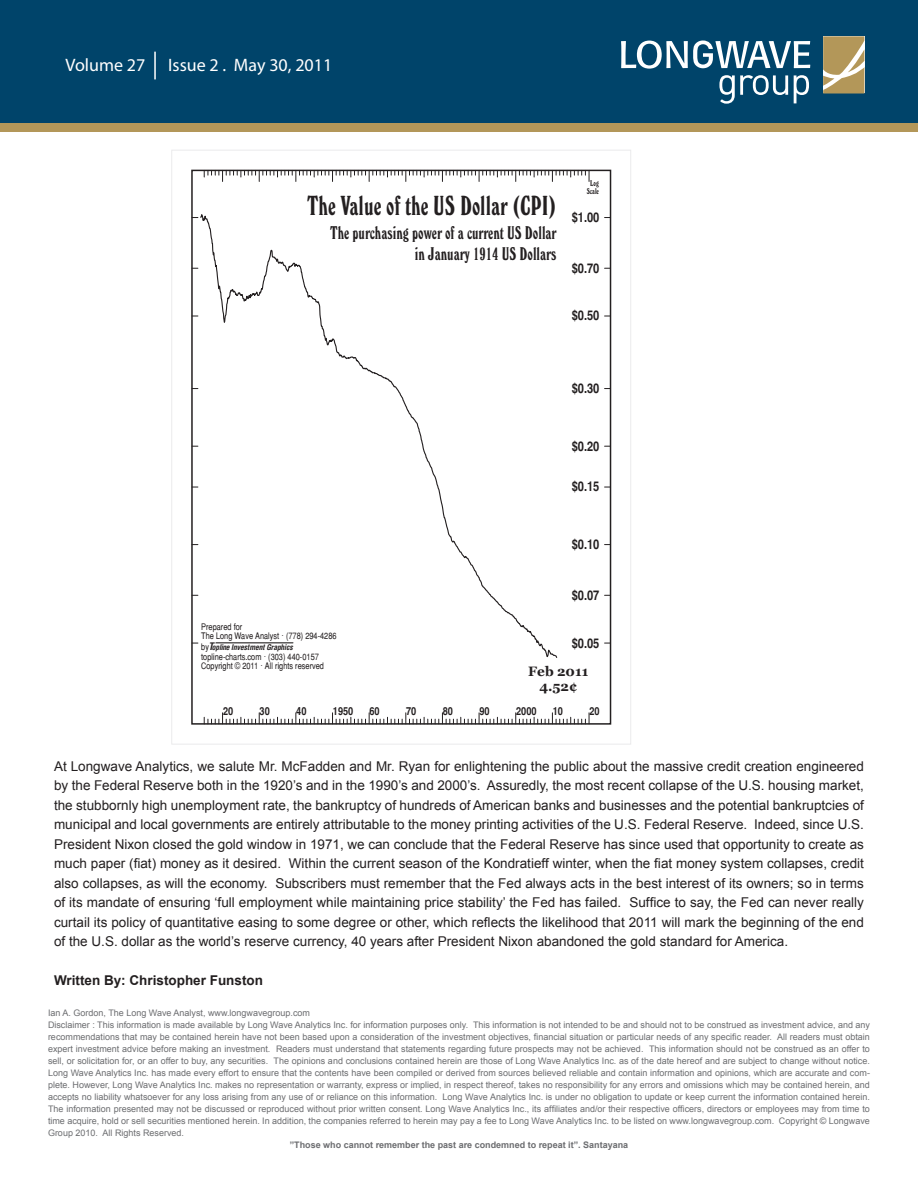
<style>
.page{position:relative;width:918px;height:1188px;background:#fff}
.page>*{position:absolute;margin:0;border:0;box-sizing:border-box;transform-origin:0 0}
.t1{font:27px "Windsor El BT";color:#231f20}
.t2{font:18px/21.1px "Windsor El BT";color:#231f20;text-align:right}
.t3{font:18px "Myriad Pro";color:#fff}
.t4{font:13.5px/19.5px "Arial";color:#231f20;text-align:justify}
.t5{font:700 13.5px "Helvetica Narrow";color:#231f20}
.t6{font:700 13.5px "Arial";color:#231f20}
.t7{font:700 13.5px/15.3px "Georgia";color:#231f20;text-align:center}
.t8{font:700 11.1px "Helvetica Narrow";color:#231f20}
.t9{font:9px/12px "Arial";color:#6c6d70;text-align:justify}
.t10{font:9px/9.8px "Switzerland Narrow";color:#231f20}
.t11{font:700 9px "Arial";color:#6c6d70}
.t12{font:8.25px/8.4px "Windsor El BT";color:#231f20;text-align:center}
.t13{font:italic 700 7.65px "Switzerland Condensed";color:#231f20}
.s1{font-size:10.05px}
</style>
<div class="page">
<div style="left:0;top:122px;width:918px;height:10px;background:#b39759"></div>
<div style="left:0;top:0;width:918px;height:123px;background:#00446a"></div>
<hr style="left:154px;top:52px;width:2px;height:27px;background:#fff">
<svg style="left:621px;top:40px;width:189px;height:29px"></svg>
<svg style="left:719px;top:75px;width:69px;height:29px"></svg>
<svg style="left:794px;top:75px;width:15px;height:28px"></svg>
<svg style="left:823px;top:36px;width:41px;height:58px;background:#bfa977"></svg>
<svg style="left:203px;top:170px;width:387px;height:555px"></svg>
<p class="t3" style="left:66px;top:54px;width:81px">Volume 27</p>
<p class="t3" style="left:168px;top:54px;width:166px">Issue 2 . May 30, 2011</p>
<p class="t1" style="left:307px;top:196px;width:251px">The Value of the US Dollar (CPI)</p>
<p class="t2" style="left:330px;top:223px;width:228px">The purchasing power of a current US Dollar in January 1914 US Dollars</p>
<p class="t12" style="left:587px;top:180px;width:14px">Log<br>Scale</p>
<p class="t5" style="left:572px;top:211px;width:29px">$1.00</p>
<p class="t5" style="left:572px;top:262px;width:29px">$0.70</p>
<p class="t5" style="left:572px;top:310px;width:29px">$0.50</p>
<p class="t5" style="left:572px;top:383px;width:29px">$0.30</p>
<p class="t5" style="left:572px;top:440px;width:29px">$0.20</p>
<p class="t5" style="left:572px;top:481px;width:29px">$0.15</p>
<p class="t5" style="left:572px;top:539px;width:29px">$0.10</p>
<p class="t5" style="left:572px;top:589px;width:29px">$0.07</p>
<p class="t10" style="left:201px;top:624px;width:137px;line-height:8.9px">Prepared for<br>The Long Wave Analyst · (778) 294-4286</p>
<p class="t13" style="left:208px;top:644px;width:86px"><span class="s1">T</span>opline Investment Graphics</p>
<p class="t10" style="left:201px;top:643px;width:124px">by<br>topline-charts.com · (303) 440-0157<br>Copyright © 2011 All rights reserved</p>
<p class="t10" style="left:260px;top:662px;width:4px">·</p>
<p class="t5" style="left:572px;top:637px;width:29px">$0.05</p>
<p class="t7" style="left:528px;top:664px;width:62px">Feb 2011<br>4.52¢</p>
<p class="t8" style="left:223px;top:706px;width:12px">20</p>
<p class="t8" style="left:260px;top:706px;width:12px">30</p>
<p class="t8" style="left:296px;top:706px;width:12px">40</p>
<p class="t8" style="left:333px;top:706px;width:22px">1950</p>
<p class="t8" style="left:370px;top:706px;width:12px">60</p>
<p class="t8" style="left:406px;top:706px;width:12px">70</p>
<p class="t8" style="left:443px;top:706px;width:12px">80</p>
<p class="t8" style="left:480px;top:706px;width:12px">90</p>
<p class="t8" style="left:516px;top:706px;width:22px">2000</p>
<p class="t8" style="left:553px;top:706px;width:12px">10</p>
<p class="t8" style="left:589px;top:706px;width:12px">20</p>
<p class="t4" style="left:54px;top:756px;width:812px">At Longwave Analytics, we salute Mr. McFadden and Mr. Ryan for enlightening the public about the massive credit creation engineered by the Federal Reserve both in the 1920’s and in the 1990’s and 2000’s. Assuredly, the most recent collapse of the U.S. housing market, the stubbornly high unemployment rate, the bankruptcy of hundreds of American banks and businesses and the potential bankruptcies of municipal and local governments are entirely attributable to the money printing activities of the U.S. Federal Reserve. Indeed, since U.S.<br>President Nixon closed the gold window in 1971, we can conclude that the Federal Reserve has since used that opportunity to create as much paper (fiat) money as it desired. Within the current season of the Kondratieff winter, when the fiat money system collapses, credit also collapses, as will the economy. Subscribers must remember that the Fed always acts in the best interest of its owners; so in terms of its mandate of ensuring ‘full employment while maintaining price stability’ the Fed has failed. Suffice to say, the Fed can never really curtail its policy of quantitative easing to some degree or other, which reflects the likelihood that 2011 will mark the beginning of the end of the U.S. dollar as the world’s reserve currency, 40 years after President Nixon abandoned the gold standard for America.</p>
<p class="t6" style="left:54px;top:972px;width:211px">Written By: Christopher Funston</p>
<p class="t9" style="left:48px;top:1007px;width:264px">Ian A. Gordon, The Long Wave Analyst, www.longwavegroup.com</p>
<p class="t9" style="left:48px;top:1019px;width:824px">Disclaimer : This information is made available by Long Wave Analytics Inc. for information purposes only. This information is not intended to be and should not to be construed as investment advice, and any recommendations that may be contained herein have not been based upon a consideration of the investment objectives, financial situation or particular needs of any specific reader. All readers must obtain expert investment advice before making an investment. Readers must understand that statements regarding future prospects may not be achieved. This information should not be construed as an offer to sell, or solicitation for, or an offer to buy, any securities. The opinions and conclusions contained herein are those of Long Wave Analytics Inc. as of the date hereof and are subject to change without notice.<br>Long Wave Analytics Inc. has made every effort to ensure that the contents have been compiled or derived from sources believed reliable and contain information and opinions, which are accurate and com&shy;plete. However, Long Wave Analytics Inc. makes no representation or warranty, express or implied, in respect thereof, takes no responsibility for any errors and omissions which may be contained herein, and accepts no liability whatsoever for any loss arising from any use of or reliance on this information. Long Wave Analytics Inc. is under no obligation to update or keep current the information contained herein.<br>The information presented may not be discussed or reproduced without prior written consent. Long Wave Analytics Inc., its affiliates and/or their respective officers, directors or employees may from time to time acquire, hold or sell securities mentioned herein. In addition, the companies referred to herein may pay a fee to Long Wave Analytics Inc. to be listed on www.longwavegroup.com. Copyright © Longwave Group 2010. All Rights Reserved.</p>
<p class="t11" style="left:290px;top:1139px;width:340px">”Those who cannot remember the past are condemned to repeat it”. Santayana</p>
</div>
